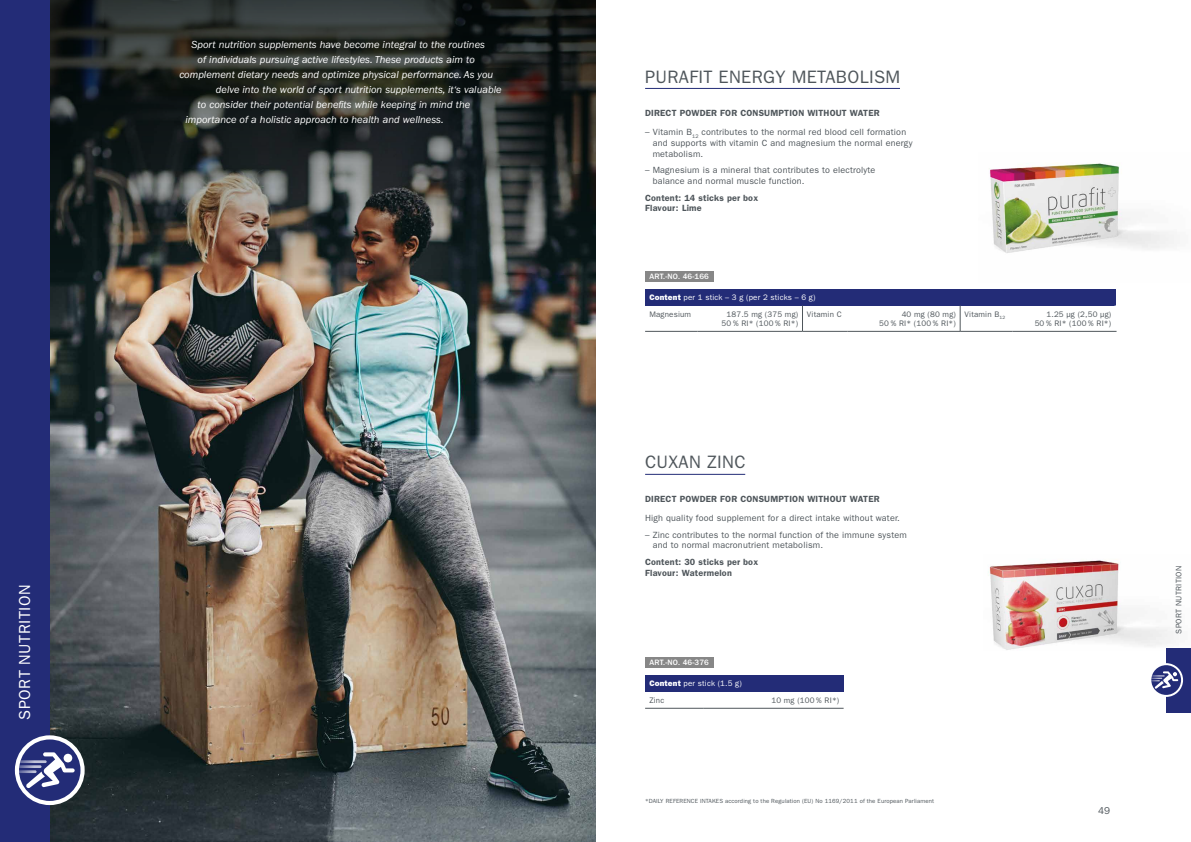
<style>
.page{position:relative;width:1191px;height:842px;background:#fff}
.page>*{position:absolute;margin:0;border:0;box-sizing:border-box;transform-origin:0 0}
.t1{font:18px "ITC Franklin Gothic Std";letter-spacing:.02em;color:#4f565b}
.t2{font:16px "ITC Franklin Gothic Std";letter-spacing:.03em;color:#fff}
.t3{font:italic 10.5px "ITC Franklin Gothic Std";color:#fff}
.t4{font:10px "ITC Franklin Gothic Std";color:#4f565b}
.t5{font:9px/10.8px "ITC Franklin Gothic Std";letter-spacing:.02em;color:#4f565b}
.t6{font:600 9px/10.8px "ITC Franklin Gothic Std";letter-spacing:.02em;color:#4f565b}
.t7{font:8px/9px "ITC Franklin Gothic Std";letter-spacing:.02em;color:#4f565b;text-align:right}
.t8{font:8px/16.8px "ITC Franklin Gothic Std";letter-spacing:.02em;color:#fff}
.t9{font:500 8px "ITC Franklin Gothic Std";letter-spacing:.02em;color:#fff}
.t10{font:6px "ITC Franklin Gothic Std";letter-spacing:.02em;color:#4f565b}
.s1{font-family:"ITC Franklin Gothic Std Hvy"}
.s2{color:#4f565b}
</style>
<div class="page">
<img style="left:50px;top:390px;width:545px;height:452px">
<img style="left:989px;top:163px;width:185px;height:90px">
<hr style="left:645px;top:88px;width:255px;height:1px;background:#232c77">
<div style="left:645px;top:271px;width:68px;height:10px;background:#878787"></div>
<div style="left:645px;top:289px;width:470px;height:16px;background:#232c77"></div>
<hr style="left:645px;top:331px;width:52px;height:1px;background:#4f565b">
<hr style="left:697px;top:331px;width:105px;height:1px;background:#4f565b">
<svg style="left:802px;top:305px;width:1px;height:26px"></svg>
<hr style="left:802px;top:331px;width:45px;height:1px;background:#4f565b">
<hr style="left:847px;top:331px;width:113px;height:1px;background:#4f565b">
<svg style="left:960px;top:305px;width:1px;height:26px"></svg>
<hr style="left:960px;top:331px;width:52px;height:1px;background:#4f565b">
<hr style="left:1012px;top:331px;width:104px;height:1px;background:#4f565b">
<hr style="left:645px;top:474px;width:100px;height:1px;background:#232c77">
<div style="left:645px;top:657px;width:68px;height:10px;background:#878787"></div>
<div style="left:645px;top:675px;width:198px;height:16px;background:#232c77"></div>
<hr style="left:645px;top:708px;width:59px;height:1px;background:#4f565b">
<hr style="left:704px;top:708px;width:139px;height:1px;background:#4f565b">
<img style="left:988px;top:560px;width:186px;height:90px">
<div style="left:1166px;top:648px;width:25px;height:64px;background:#232c77"></div>
<svg style="left:1150px;top:664px;width:32px;height:32px"></svg>
<svg style="left:1152px;top:671px;width:26px;height:18px"></svg>
<div style="left:1149px;top:663px;width:34px;height:34px;border:2px solid #fff;border-radius:50%"></div>
<img style="left:50px;top:0;width:545px;height:390px">
<div style="left:0;top:0;width:50px;height:842px;background:#232c77"></div>
<svg style="left:17px;top:737px;width:66px;height:66px"></svg>
<svg style="left:17px;top:752px;width:58px;height:36px"></svg>
<div style="left:64px;top:754px;width:8px;height:8px;background:#fff;border-radius:50%"></div>
<div style="left:15px;top:735px;width:70px;height:70px;border:4px solid #fff;border-radius:50%"></div>
<h2 class="t2" style="left:16px;top:720px;width:137px;rotate:-90deg">SPORT NUTRITION</h2>
<p class="t3" style="left:191px;top:38px;width:295px">Sport nutrition supplements have become integral to the routines</p>
<p class="t3" style="left:198px;top:53px;width:279px">of individuals pursuing active lifestyles. These products aim to</p>
<p class="t3" style="left:179px;top:68px;width:315px">complement dietary needs and optimize physical performance. As you</p>
<p class="t3" style="left:216px;top:83px;width:287px">delve into the world of sport nutrition supplements, it‘s valuable</p>
<p class="t3" style="left:198px;top:98px;width:274px">to consider their potential benefits while keeping in mind the</p>
<p class="t3" style="left:185px;top:113px;width:260px">importance of a holistic approach to health and wellness.</p>
<h1 class="t1" style="left:645px;top:66px;width:257px">PURAFIT ENERGY METABOLISM</h1>
<p class="t6" style="left:645px;top:108px;width:236px">DIRECT POWDER FOR CONSUMPTION WITHOUT WATER</p>
<p class="t5" style="left:652px;top:127px;width:261px;text-indent:-8px">– Vitamin B<sub>12</sub> contributes to the normal red blood cell formation and supports with vitamin C and magnesium the normal energy metabolism.</p>
<p class="t5" style="left:652px;top:165px;width:224px;text-indent:-8px">– Magnesium is a mineral that contributes to electrolyte balance and normal muscle function.</p>
<p class="t6" style="left:645px;top:192px;width:115px">Content: 14 sticks per box<br>Flavour: Lime</p>
<p class="t9" style="left:649px;top:272px;width:61px">ART.-NO. 46-166</p>
<p class="t8" style="left:649px;top:289px;width:168px"><span class="s1">Content</span> per 1 stick – 3 g (per 2 sticks – 6 g)<br><span class="s2">Magnesium</span></p>
<p class="t7" style="left:721px;top:309px;width:78px">187.5 mg (375 mg)<br>50 % RI* (100 % RI*)</p>
<p class="t7" style="left:806px;top:309px;width:36px">Vitamin C</p>
<p class="t7" style="left:879px;top:309px;width:78px">40 mg (80 mg)<br>50 % RI* (100 % RI*)</p>
<p class="t7" style="left:964px;top:309px;width:42px">Vitamin B<sub>12</sub></p>
<p class="t7" style="left:1034px;top:309px;width:78px">1.25 μg (2,50 μg)<br>50 % RI* (100 % RI*)</p>
<h1 class="t1" style="left:645px;top:452px;width:102px">CUXAN ZINC</h1>
<p class="t6" style="left:645px;top:493px;width:236px">DIRECT POWDER FOR CONSUMPTION WITHOUT WATER</p>
<p class="t5" style="left:645px;top:513px;width:256px">High quality food supplement for a direct intake without water.</p>
<p class="t5" style="left:652px;top:529px;width:256px;text-indent:-8px">– Zinc contributes to the normal function of the immune system and to normal macronutrient metabolism.</p>
<p class="t6" style="left:645px;top:556px;width:115px">Content: 30 sticks per box<br>Flavour: Watermelon</p>
<p class="t9" style="left:649px;top:658px;width:61px">ART.-NO. 46-376</p>
<p class="t8" style="left:649px;top:675px;width:94px"><span class="s1">Content</span> per stick (1.5 g)<br><span class="s2">Zinc</span></p>
<p class="t7" style="left:771px;top:695px;width:69px">10 mg (100 % RI*)</p>
<p class="t10" style="left:645px;top:798px;width:290px">*DAILY REFERENCE INTAKES according to the Regulation (EU) No 1169/2011 of the European Parliament</p>
<p class="t4" style="left:1098px;top:805px;width:14px">49</p>
<p class="t7" style="left:1174px;top:634px;width:69px;rotate:-90deg">SPORT NUTRITION</p>
</div>
